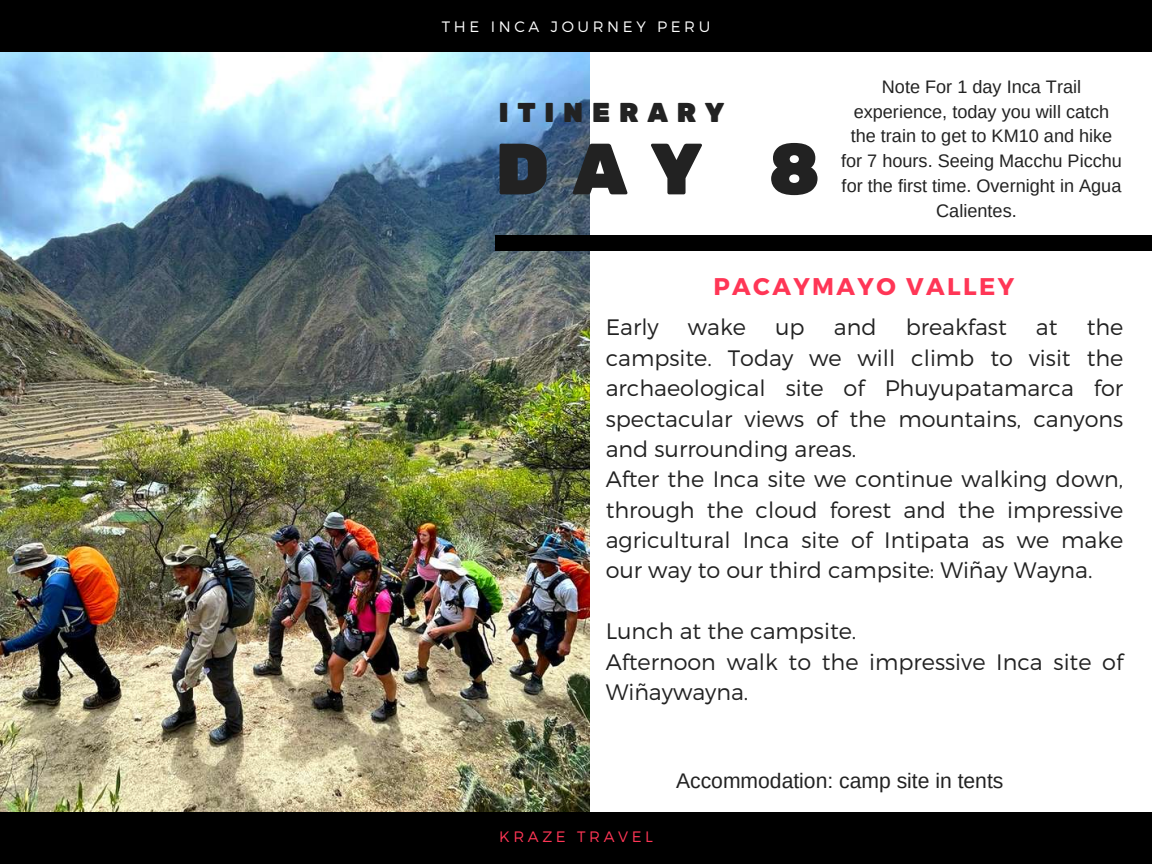
<style>
.page{position:relative;width:1152px;height:864px;background:#fff}
.page>*{position:absolute;margin:0;border:0;box-sizing:border-box;transform-origin:0 0}
.t1{font:72.45px "Rubik One";color:#222}
.t2{font:27.15px "Rubik One";letter-spacing:.3em;color:#222}
.t3{font:700 24.15px "Montserrat";letter-spacing:.1em;color:#ff3656}
.t4{font:300 22.35px/30.3px "Montserrat";color:#222}
.t5{font:21.15px "Arimo";color:#222}
.t6{font:18.15px/24.8px "Arimo";color:#222;text-align:center}
.t7{font:300 15.15px "Montserrat";letter-spacing:.24em;color:#fff}
.t8{font:300 15.15px "Montserrat";letter-spacing:.24em;color:#ff3656}
</style>
<div class="page">
<img style="left:0;top:52px;width:590px;height:761px">
<div style="left:495px;top:235px;width:657px;height:16px;background:#000"></div>
<div style="left:0;top:813px;width:1152px;height:51px;background:#000"></div>
<div style="left:0;top:0;width:1152px;height:52px;background:#000"></div>
<p class="t7" style="left:442px;top:16px;width:270px">THE INCA JOURNEY PERU</p>
<p class="t2" style="left:498px;top:97px;width:228px">ITINERARY</p>
<h1 class="t1" style="left:495px;top:127px;width:328px">DAY 8</h1>
<p class="t6" style="left:841px;top:74px;width:282px">Note For 1 day Inca Trail experience, today you will catch the train to get to KM10 and hike for 7 hours. Seeing Macchu Picchu for the first time. Overnight in Agua<br>Calientes.</p>
<p class="t3" style="left:713px;top:271px;width:302px">PACAYMAYO VALLEY</p>
<p class="t4" style="left:606px;top:311px;width:55px">Early</p>
<p class="t4" style="left:688px;top:311px;width:60px">wake</p>
<p class="t4" style="left:775px;top:311px;width:31px">up</p>
<p class="t4" style="left:834px;top:311px;width:44px">and</p>
<p class="t4" style="left:906px;top:311px;width:103px">breakfast</p>
<p class="t4" style="left:1036px;top:311px;width:23px">at</p>
<p class="t4" style="left:606px;top:311px;width:519px;text-indent:481px">the campsite. Today we will climb to visit the archaeological site of Phuyupatamarca for spectacular views of the mountains, canyons and surrounding areas.<br>After the Inca site we continue walking down, through the cloud forest and the impressive agricultural Inca site of Intipata as we make our way to our third campsite: Wiñay Wayna.</p>
<p class="t4" style="left:606px;top:615px;width:519px">Lunch at the campsite.<br>Afternoon walk to the impressive Inca site of<br>Wiñaywayna.</p>
<p class="t8" style="left:499px;top:827px;width:155px">KRAZE TRAVEL</p>
<p class="t5" style="left:676px;top:768px;width:329px">Accommodation: camp site in tents</p>
</div>
